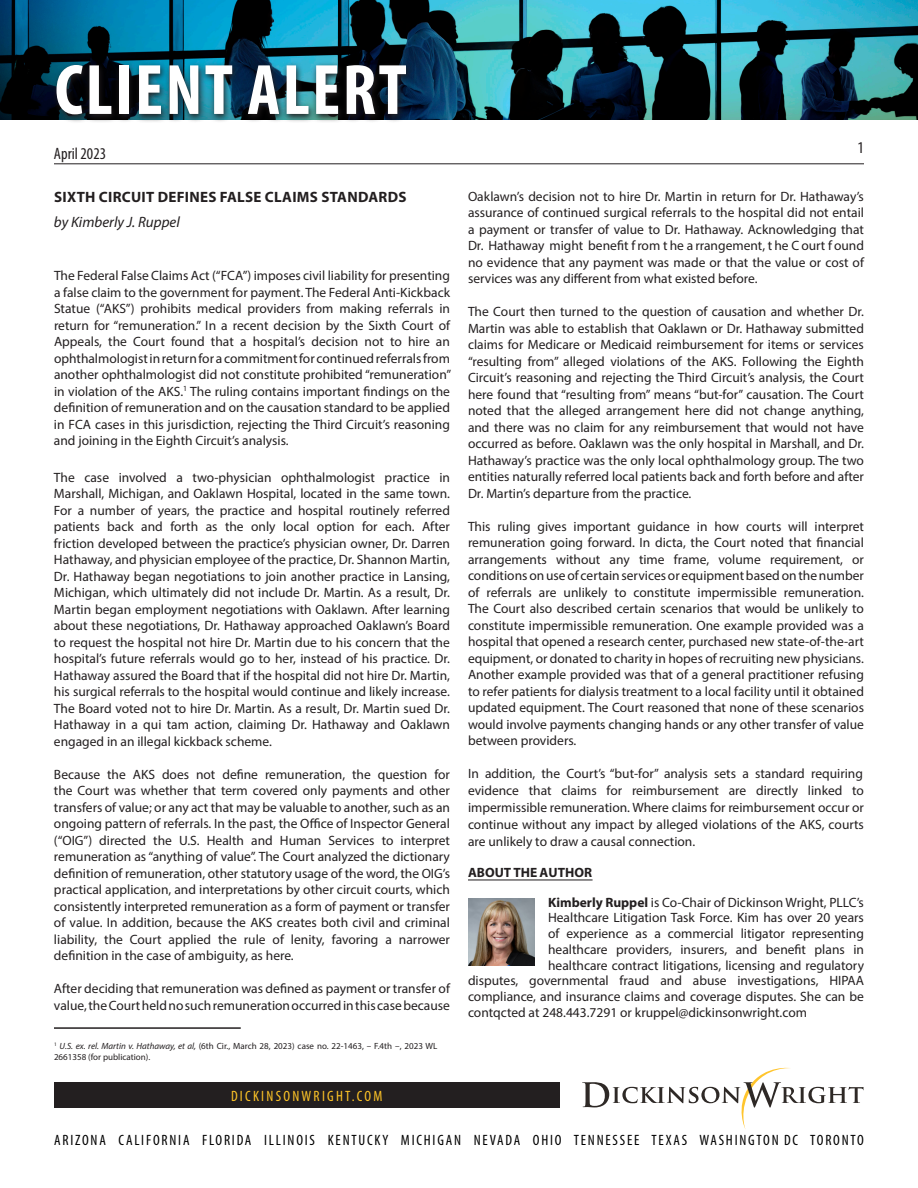
<style>
.page{position:relative;width:918px;height:1188px;background:#fff}
.page>*{position:absolute;margin:0;border:0;box-sizing:border-box;transform-origin:0 0}
.t1{font:700 condensed 72px "Myriad Pro";letter-spacing:.03em;color:#fff}
.t2{font:condensed 16.5px "Myriad Pro";color:#231f20}
.t3{font:condensed 15px "Myriad Pro";letter-spacing:.12em;color:#000}
.t4{font:700 15px "Myriad Pro";letter-spacing:.02em;color:#231f20}
.t5{font:condensed 15px "Myriad Pro";letter-spacing:.15em;color:#fec427}
.t6{font:italic 15px "Myriad Pro";color:#231f20}
.t7{font:13.5px/16.5px "Myriad Pro";color:#231f20;text-align:justify}
.t8{font:700 13.5px "Myriad Pro";color:#231f20}
.t9{font:9px/10.8px "Myriad Pro";color:#231f20}
.s1{font-style:italic}
.s2{font-weight:700}
</style>
<div class="page">
<img style="left:0;top:0;width:918px;height:120px">
<hr style="left:54px;top:163px;width:810px;height:1px;background:#231f20">
<svg style="left:52px;top:61px;width:362px;height:61px;background:#1c3b47"></svg>
<div style="left:54px;top:1082px;width:505px;height:26px;background:#231f20"></div>
<svg style="left:582px;top:1068px;width:282px;height:61px"></svg>
<hr style="left:54px;top:1027px;width:187px;height:2px;background:#231f20">
<img style="left:468px;top:899px;width:67px;height:66px">
<hr style="left:468px;top:880px;width:125px;height:1px;background:#231f20">
<p class="t1" style="left:55px;top:45px;width:354px">CLIENT ALERT</p>
<p class="t2" style="left:54px;top:144px;width:54px">April 2023</p>
<p class="t4" style="left:54px;top:187px;width:354px">SIXTH CIRCUIT DEFINES FALSE CLAIMS STANDARDS</p>
<p class="t6" style="left:54px;top:213px;width:127px">by Kimberly J. Ruppel</p>
<p class="t7" style="left:54px;top:267px;width:399px">The Federal False Claims Act (“FCA”) imposes civil liability for presenting a false claim to the government for payment. The Federal Anti-Kickback Statue (“AKS”) prohibits medical providers from making referrals in return for “remuneration.” In a recent decision by the Sixth Court of Appeals, the Court found that a hospital’s decision not to hire an ophthalmologist in return for a commitment for continued referrals from another ophthalmologist did not constitute prohibited “remuneration” in violation of the AKS.<sup>1</sup> The ruling contains important findings on the definition of remuneration and on the causation standard to be applied in FCA cases in this jurisdiction, rejecting the Third Circuit’s reasoning and joining in the Eighth Circuit’s analysis.</p>
<p class="t7" style="left:54px;top:469px;width:398px">The case involved a two-physician ophthalmologist practice in Marshall, Michigan, and Oaklawn Hospital, located in the same town.<br>For a number of years, the practice and hospital routinely referred patients back and forth as the only local option for each. After friction developed between the practice’s physician owner, Dr. Darren Hathaway, and physician employee of the practice, Dr. Shannon Martin, Dr. Hathaway began negotiations to join another practice in Lansing, Michigan, which ultimately did not include Dr. Martin. As a result, Dr.<br>Martin began employment negotiations with Oaklawn. After learning about these negotiations, Dr. Hathaway approached Oaklawn’s Board to request the hospital not hire Dr. Martin due to his concern that the hospital’s future referrals would go to her, instead of his practice. Dr.<br>Hathaway assured the Board that if the hospital did not hire Dr. Martin, his surgical referrals to the hospital would continue and likely increase.<br>The Board voted not to hire Dr. Martin. As a result, Dr. Martin sued Dr.<br>Hathaway in a qui tam action, claiming Dr. Hathaway and Oaklawn engaged in an illegal kickback scheme.</p>
<p class="t7" style="left:54px;top:766px;width:398px">Because the AKS does not define remuneration, the question for the Court was whether that term covered only payments and other transfers of value; or any act that may be valuable to another, such as an ongoing pattern of referrals. In the past, the Office of Inspector General (“OIG”) directed the U.S. Health and Human Services to interpret remuneration as “anything of value”. The Court analyzed the dictionary definition of remuneration, other statutory usage of the word, the OIG’s practical application, and interpretations by other circuit courts, which consistently interpreted remuneration as a form of payment or transfer of value. In addition, because the AKS creates both civil and criminal liability, the Court applied the rule of lenity, favoring a narrower definition in the case of ambiguity, as here.</p>
<p class="t7" style="left:54px;top:980px;width:397px">After deciding that remuneration was defined as payment or transfer of value, the Court held no such remuneration occurred in this case because</p>
<p class="t9" style="left:54px;top:1040px;width:385px"><sup>1</sup> <span class="s1">U.S. ex. rel. Martin v. Hathaway, et al,</span> (6th Cir., March 28, 2023) case no. 22-1463, – F.4th –, 2023 WL<br>2661358 (for publication).</p>
<p class="t2" style="left:858px;top:138px;width:8px">1</p>
<p class="t7" style="left:468px;top:188px;width:398px">Oaklawn’s decision not to hire Dr. Martin in return for Dr. Hathaway’s assurance of continued surgical referrals to the hospital did not entail a payment or transfer of value to Dr. Hathaway. Acknowledging that Dr. Hathaway might benefit f rom t he a rrangement, t he C ourt f ound no evidence that any payment was made or that the value or cost of services was any different from what existed before.</p>
<p class="t7" style="left:468px;top:303px;width:398px">The Court then turned to the question of causation and whether Dr.<br>Martin was able to establish that Oaklawn or Dr. Hathaway submitted claims for Medicare or Medicaid reimbursement for items or services “resulting from” alleged violations of the AKS. Following the Eighth Circuit’s reasoning and rejecting the Third Circuit’s analysis, the Court here found that “resulting from” means “but-for” causation. The Court noted that the alleged arrangement here did not change anything, and there was no claim for any reimbursement that would not have occurred as before. Oaklawn was the only hospital in Marshall, and Dr.<br>Hathaway’s practice was the only local ophthalmology group. The two entities naturally referred local patients back and forth before and after Dr. Martin’s departure from the practice.</p>
<p class="t7" style="left:468px;top:518px;width:398px">This ruling gives important guidance in how courts will interpret remuneration going forward. In dicta, the Court noted that financial arrangements without any time frame, volume requirement, or conditions on use of certain services or equipment based on the number of referrals are unlikely to constitute impermissible remuneration.<br>The Court also described certain scenarios that would be unlikely to constitute impermissible remuneration. One example provided was a hospital that opened a research center, purchased new state-of-the-art equipment, or donated to charity in hopes of recruiting new physicians.<br>Another example provided was that of a general practitioner refusing to refer patients for dialysis treatment to a local facility until it obtained updated equipment. The Court reasoned that none of these scenarios would involve payments changing hands or any other transfer of value between providers.</p>
<p class="t7" style="left:468px;top:765px;width:398px">In addition, the Court’s “but-for” analysis sets a standard requiring evidence that claims for reimbursement are directly linked to impermissible remuneration. Where claims for reimbursement occur or continue without any impact by alleged violations of the AKS, courts are unlikely to draw a causal connection.</p>
<p class="t8" style="left:468px;top:864px;width:126px">ABOUT THE AUTHOR</p>
<p class="t7" style="left:548px;top:894px;width:317px"><span class="s2">Kimberly Ruppel</span> is Co-Chair of Dickinson Wright, PLLC’s</p>
<p class="t7" style="left:548px;top:909px;width:317px">Healthcare Litigation Task Force. Kim has over 20 years</p>
<p class="t7" style="left:548px;top:925px;width:317px">of experience as a commercial litigator representing</p>
<p class="t7" style="left:548px;top:941px;width:317px">healthcare providers, insurers, and benefit plans in</p>
<p class="t7" style="left:548px;top:957px;width:317px">healthcare contract litigations, licensing and regulatory</p>
<p class="t7" style="left:468px;top:972px;width:397px">disputes, governmental fraud and abuse investigations, HIPAA</p>
<p class="t7" style="left:468px;top:988px;width:398px">compliance, and insurance claims and coverage disputes. She can be</p>
<p class="t7" style="left:468px;top:1004px;width:341px">contqcted at 248.443.7291 or kruppel@dickinsonwright.com</p>
<p class="t5" style="left:231px;top:1087px;width:153px">DICKINSONWRIGHT.COM</p>
<p class="t3" style="left:54px;top:1131px;width:811px">ARIZONA CALIFORNIA FLORIDA ILLINOIS KENTUCKY MICHIGAN NEVADA OHIO TENNESSEE TEXAS WASHINGTON DC TORONTO</p>
</div>
